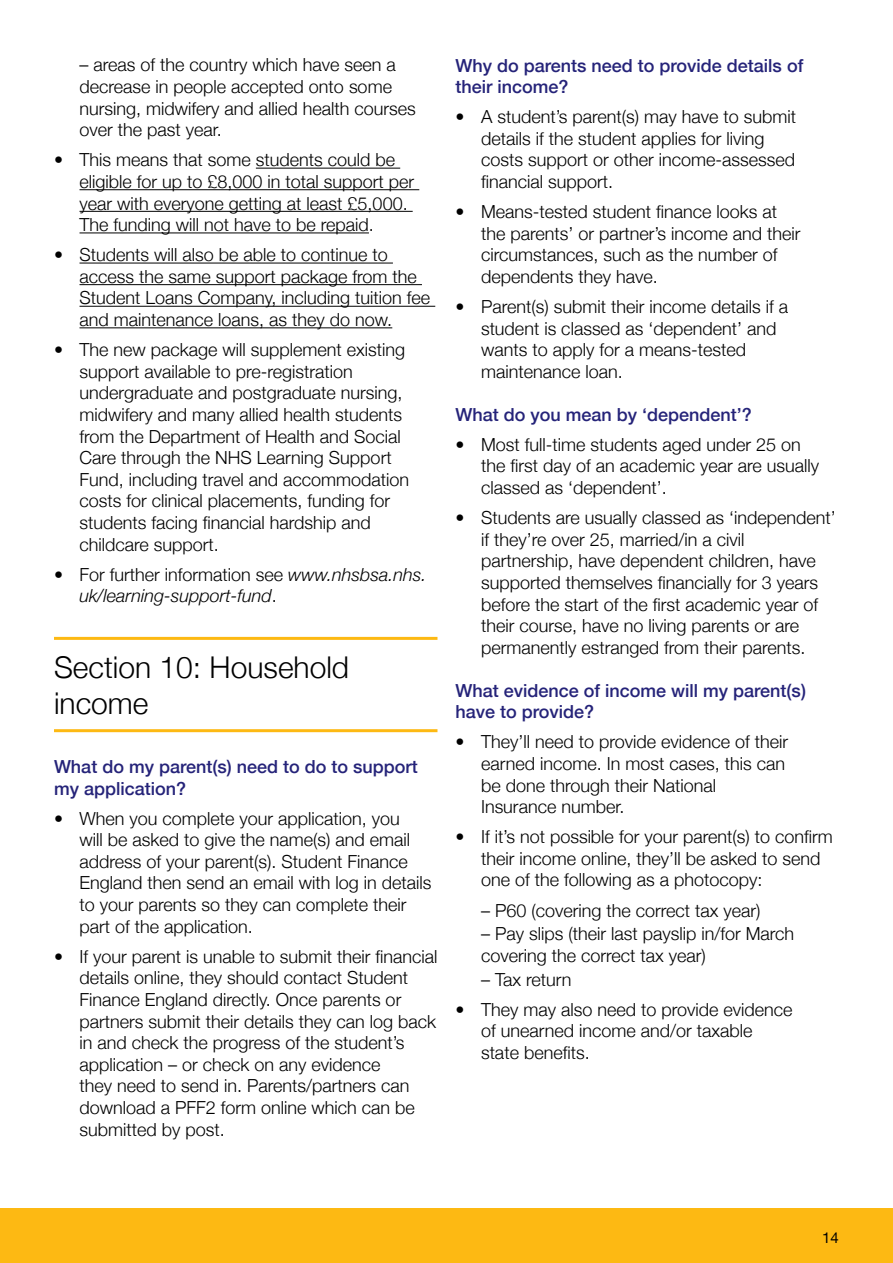
<style>
.page{position:relative;width:893px;height:1263px;background:#fff}
.page>*{position:absolute;margin:0;border:0;box-sizing:border-box;transform-origin:0 0}
.t1{font:300 30px/36px "Helvetica Neue";color:#000}
.t2{font:300 18px/21.6px "Helvetica Neue";color:#000}
.t3{font:500 18px/21.6px "Helvetica Neue";color:#252379}
.t4{font:italic 300 18px/21.6px "Helvetica Neue";color:#000}
.t5{font:15px "Helvetica Neue";color:#000}
.s1{font-style:normal}
</style>
<div class="page">
<div style="left:0;top:1209px;width:893px;height:54px;background:#fdb913"></div>
<hr style="left:256px;top:168px;width:144px;height:1px;background:#000">
<hr style="left:80px;top:189px;width:339px;height:1px;background:#000">
<hr style="left:80px;top:211px;width:333px;height:1px;background:#000">
<hr style="left:80px;top:232px;width:289px;height:1px;background:#000">
<hr style="left:80px;top:263px;width:313px;height:1px;background:#000">
<hr style="left:80px;top:284px;width:342px;height:1px;background:#000">
<hr style="left:80px;top:306px;width:355px;height:1px;background:#000">
<hr style="left:80px;top:327px;width:312px;height:1px;background:#000">
<hr style="left:54px;top:729px;width:383px;height:3px;background:#fdb913">
<hr style="left:54px;top:637px;width:383px;height:3px;background:#fdb913">
<p class="t2" style="left:80px;top:53px;width:338px">– areas of the country which have seen a decrease in people accepted onto some nursing, midwifery and allied health courses over the past year.</p>
<p class="t2" style="left:80px;top:148px;width:336px;text-indent:-26px">• This means that some students could be eligible for up to £8,000 in total support per year with everyone getting at least £5,000.<br>The funding will not have to be repaid.</p>
<p class="t2" style="left:80px;top:243px;width:352px;text-indent:-26px">• Students will also be able to continue to access the same support package from the Student Loans Company, including tuition fee and maintenance loans, as they do now.</p>
<p class="t2" style="left:80px;top:338px;width:331px;text-indent:-26px">• The new package will supplement existing support available to pre-registration undergraduate and postgraduate nursing, midwifery and many allied health students from the Department of Health and Social Care through the NHS Learning Support Fund, including travel and accommodation costs for clinical placements, funding for students facing financial hardship and childcare support.</p>
<p class="t4" style="left:80px;top:562px;width:349px;text-indent:-26px"><span class="s1">• For further information see</span> www.nhsbsa.nhs. uk/learning-support-fund<span class="s1">.</span></p>
<h1 class="t1" style="left:54px;top:647px;width:297px">Section 10: Household income</h1>
<p class="t3" style="left:54px;top:754px;width:365px">What do my parent(s) need to do to support my application?</p>
<p class="t2" style="left:80px;top:806px;width:354px;text-indent:-26px">• When you complete your application, you<br>will be asked to give the name(s) and email address of your parent(s). Student Finance England then send an email with log in details to your parents so they can complete their part of the application.</p>
<p class="t2" style="left:80px;top:944px;width:359px;text-indent:-26px">• If your parent is unable to submit their financial details online, they should contact Student Finance England directly. Once parents or partners submit their details they can log back in and check the progress of the student’s application – or check on any evidence<br>they need to send in. Parents/partners can download a PFF2 form online which can be submitted by post.</p>
<p class="t3" style="left:455px;top:53px;width:349px">Why do parents need to provide details of their income?</p>
<p class="t2" style="left:481px;top:105px;width:317px;text-indent:-26px">• A student’s parent(s) may have to submit details if the student applies for living costs support or other income-assessed financial support.</p>
<p class="t2" style="left:481px;top:200px;width:321px;text-indent:-26px">• Means-tested student finance looks at the parents’ or partner’s income and their circumstances, such as the number of dependents they have.</p>
<p class="t2" style="left:481px;top:295px;width:309px;text-indent:-26px">• Parent(s) submit their income details if a student is classed as ‘dependent’ and wants to apply for a means-tested maintenance loan.</p>
<p class="t3" style="left:455px;top:402px;width:298px">What do you mean by ‘dependent’?</p>
<p class="t2" style="left:481px;top:432px;width:340px;text-indent:-26px">• Most full-time students aged under 25 on the first day of an academic year are usually classed as ‘dependent’.</p>
<p class="t2" style="left:481px;top:506px;width:356px;text-indent:-26px">• Students are usually classed as ‘independent’ if they’re over 25, married/in a civil partnership, have dependent children, have supported themselves financially for 3 years before the start of the first academic year of their course, have no living parents or are permanently estranged from their parents.</p>
<p class="t3" style="left:455px;top:678px;width:352px">What evidence of income will my parent(s) have to provide?</p>
<p class="t2" style="left:481px;top:730px;width:309px;text-indent:-26px">• They’ll need to provide evidence of their earned income. In most cases, this can be done through their National<br>Insurance number.</p>
<p class="t2" style="left:481px;top:825px;width:353px;text-indent:-26px">• If it’s not possible for your parent(s) to confirm their income online, they’ll be asked to send one of the following as a photocopy:</p>
<p class="t2" style="left:481px;top:898px;width:281px">– P60 (covering the correct tax year)</p>
<p class="t2" style="left:481px;top:922px;width:315px">– Pay slips (their last payslip in/for March covering the correct tax year)</p>
<p class="t2" style="left:481px;top:967px;width:92px">– Tax return</p>
<p class="t2" style="left:481px;top:997px;width:313px;text-indent:-26px">• They may also need to provide evidence of unearned income and/or taxable state benefits.</p>
<p class="t5" style="left:822px;top:1227px;width:18px">14</p>
</div>
